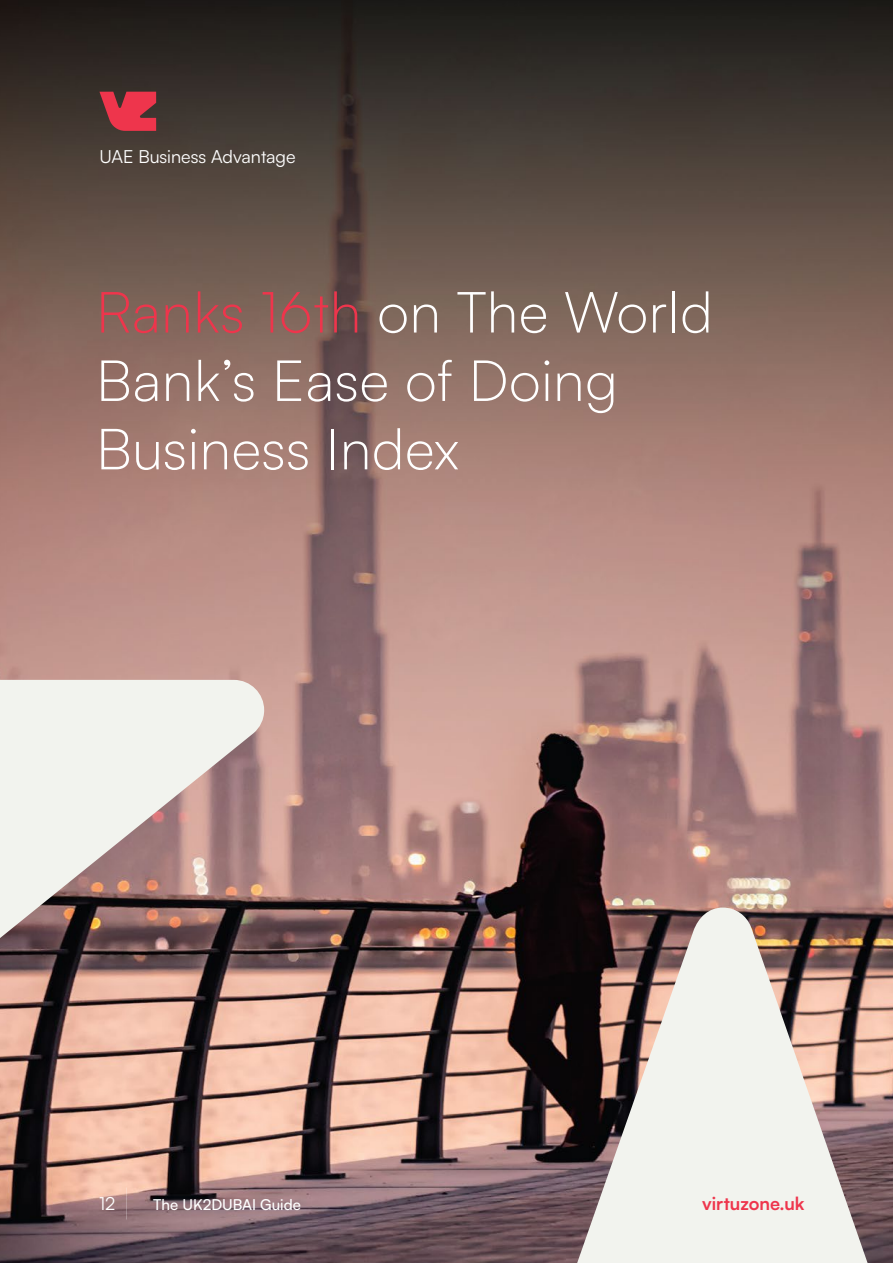
<style>
.page{position:relative;width:893px;height:1263px;background:#fff}
.page>*{position:absolute;margin:0;border:0;box-sizing:border-box;transform-origin:0 0}
.t1{font:300 57px/68.4px "Satoshi";letter-spacing:.01em;color:#fff}
.t2{font:18px "Satoshi";color:#fff}
.t3{font:700 18px "Satoshi";color:#ee354c}
.t4{font:500 15px "Satoshi";color:#fff}
.s1{color:#ee354c}
</style>
<div class="page">
<img style="left:0;top:0;width:893px;height:1263px">
<svg style="left:99px;top:92px;width:57px;height:39px;background:#c03444"></svg>
<p class="t2" style="left:99px;top:144px;width:198px">UAE Business Advantage</p>
<p class="t1" style="left:96px;top:276px;width:618px"><span class="s1">Ranks 16th</span> on The World<br>Bank’s Ease of Doing<br>Business Index</p>
<p class="t2" style="left:99px;top:1191px;width:18px">12</p>
<p class="t4" style="left:153px;top:1194px;width:149px">The UK2DUBAI Guide</p>
<p class="t3" style="left:702px;top:1190px;width:104px">virtuzone.uk</p>
</div>
